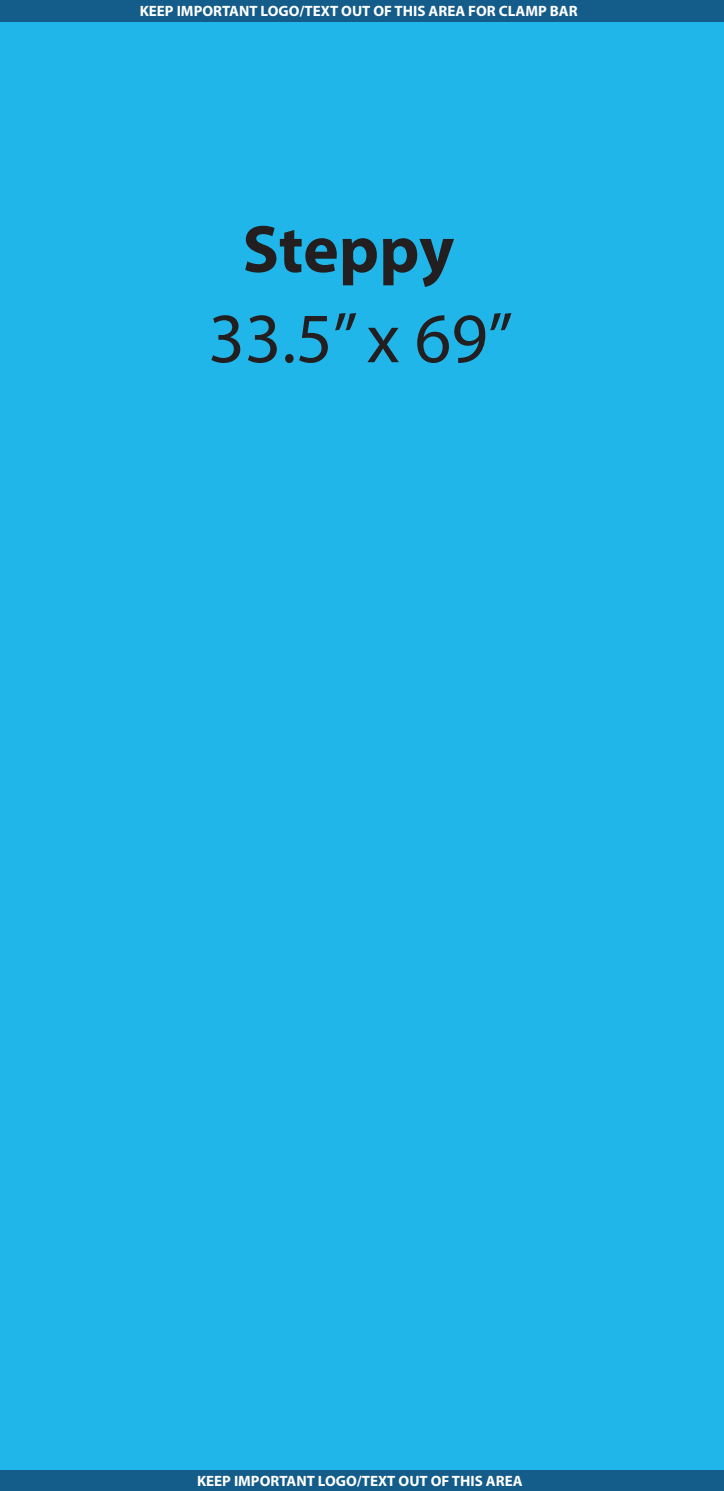
<style>
.page{position:relative;width:724px;height:1491px;background:#fff}
.page>*{position:absolute;margin:0;border:0;box-sizing:border-box;transform-origin:0 0}
.t1{font:71.1px "Myriad Pro";color:#231f20}
.t2{font:700 67.5px "Myriad Pro";letter-spacing:-.005em;color:#231f20}
.t3{font:700 15px "Myriad Pro";color:#fff}
</style>
<div class="page">
<div style="left:0;top:0;width:724px;height:1490px;background:#21b6e9"></div>
<div style="left:0;top:0;width:724px;height:22px;background:#145c8a"></div>
<div style="left:0;top:1469px;width:724px;height:21px;background:#145c8a"></div>
<p class="t3" style="left:140px;top:1px;width:439px">KEEP IMPORTANT LOGO/TEXT OUT OF THIS AREA FOR CLAMP BAR</p>
<h2 class="t2" style="left:242px;top:205px;width:213px">Steppy</h2>
<h1 class="t1" style="left:208px;top:294px;width:306px">33.5” x 69”</h1>
<p class="t3" style="left:197px;top:1470px;width:327px">KEEP IMPORTANT LOGO/TEXT OUT OF THIS AREA</p>
</div>
